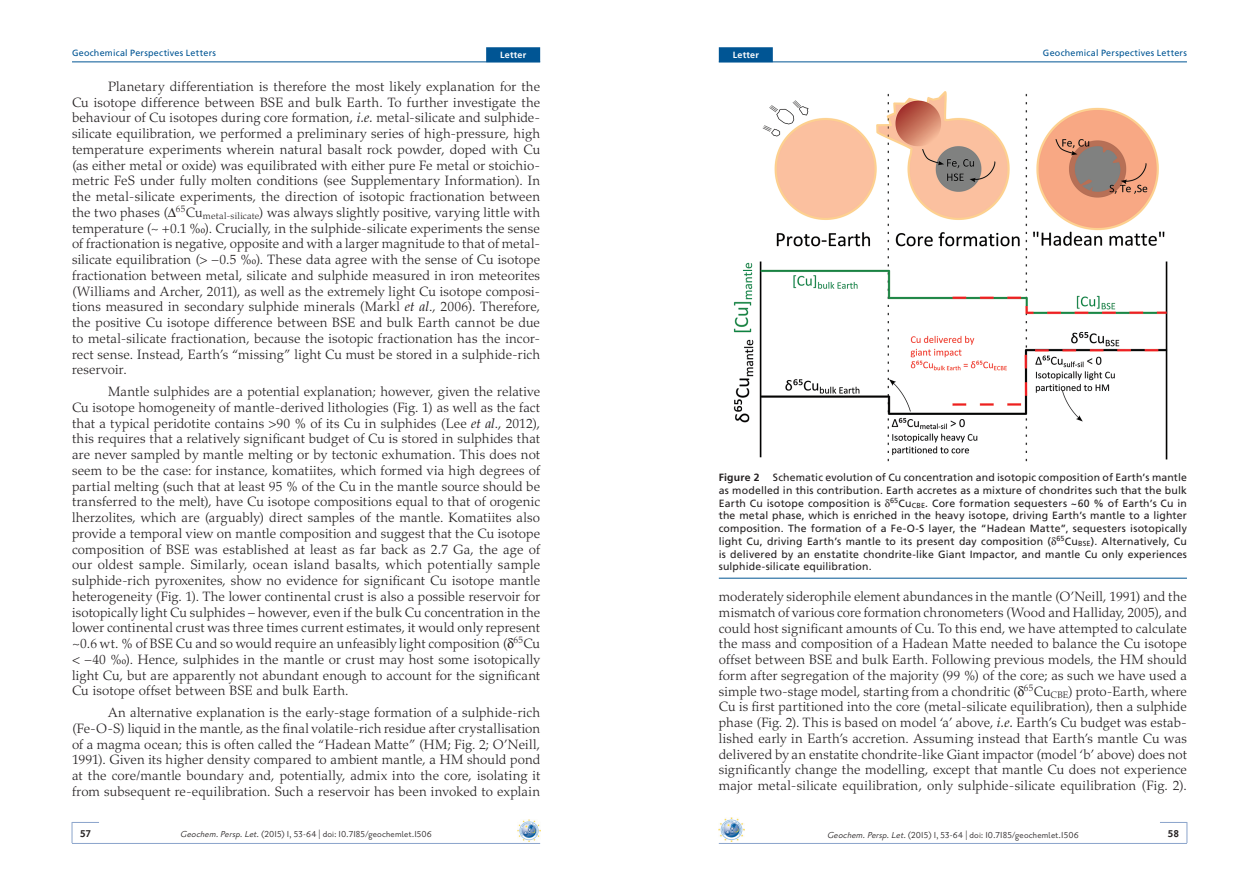
<style>
.page{position:relative;width:1259px;height:893px;background:#fff}
.page>*{position:absolute;margin:0;border:0;box-sizing:border-box;transform-origin:0 0}
.Texte_courant{font:300 13.5px/15.8px "Palatino LT";letter-spacing:.01em;color:#231f20;text-align:justify}
.t1{font:700 12px "Priori San";color:#231f20}
._5aa_Figure___trame{font:10.5px/12.8px "Frutiger LT";letter-spacing:.015em;color:#231f20;text-align:justify}
.t2{font:10.5px "Priori San";letter-spacing:.015em;color:#231f20}
.t3{font:9px "Frutiger LT";letter-spacing:.025em;color:#005594}
.t4{font:700 9px "Frutiger LT";letter-spacing:.025em;color:#fff}
.s1{font-weight:400;font-style:italic}
.s2{font-weight:700}
.s3{font-style:italic}
</style>
<div class="page">
<hr style="left:72px;top:62px;width:468px;height:1px;background:#005594">
<div style="left:486px;top:47px;width:54px;height:15px;background:#005594"></div>
<hr style="left:719px;top:62px;width:468px;height:1px;background:#005594">
<div style="left:719px;top:47px;width:54px;height:15px;background:#005594"></div>
<hr style="left:72px;top:843px;width:468px;height:1px;background:#8aa4cb">
<svg style="left:72px;top:822px;width:27px;height:21px"></svg>
<hr style="left:719px;top:843px;width:468px;height:1px;background:#8aa4cb">
<svg style="left:1160px;top:822px;width:27px;height:21px"></svg>
<img style="left:517px;top:819px;width:23px;height:23px">
<img style="left:719px;top:817px;width:25px;height:25px">
<hr style="left:719px;top:578px;width:468px;height:1px;background:#005594">
<img style="left:733px;top:91px;width:435px;height:371px">
<p class="t3" style="left:72px;top:48px;width:146px">Geochemical Perspectives Letters</p>
<p class="t4" style="left:500px;top:49px;width:28px">Letter</p>
<p class="t4" style="left:732px;top:49px;width:28px">Letter</p>
<p class="t3" style="left:1043px;top:48px;width:146px">Geochemical Perspectives Letters</p>
<p class="Texte_courant" style="left:72px;top:79px;width:470px;text-indent:36px">Planetary differentiation is therefore the most likely explanation for the Cu isotope difference between BSE and bulk Earth. To further investigate the behaviour of Cu isotopes during core formation, <span class="s1">i.e.</span> metal-silicate and sulphide&shy;silicate equilibration, we performed a preliminary series of high-pressure, high temperature experiments wherein natural basalt rock powder, doped with Cu (as either metal or oxide) was equilibrated with either pure Fe metal or stoichio&shy;metric FeS under fully molten conditions (see Supplementary Information). In the metal-silicate experiments, the direction of isotopic fractionation between the two phases ( <sup>65</sup>Cu<sub>metal-silicate</sub>) was always slightly positive, varying little with temperature (~ +0.1 ‰). Crucially, in the sulphide-silicate experiments the sense of fractionation is negative, opposite and with a larger magnitude to that of metal&shy;silicate equilibration (&gt; –0.5 ‰). These data agree with the sense of Cu isotope fractionation between metal, silicate and sulphide measured in iron meteorites (Williams and Archer, 2011), as well as the extremely light Cu isotope composi&shy;tions measured in secondary sulphide minerals (Markl <span class="s1">et al</span>., 2006). Therefore, the positive Cu isotope difference between BSE and bulk Earth cannot be due to metal-silicate fractionation, because the isotopic fractionation has the incor&shy;rect sense. Instead, Earth’s “missing” light Cu must be stored in a sulphide-rich reservoir.</p>
<p class="Texte_courant" style="left:72px;top:384px;width:470px;text-indent:36px">Mantle sulphides are a potential explanation; however, given the relative Cu isotope homogeneity of mantle-derived lithologies (Fig. 1) as well as the fact that a typical peridotite contains &gt;90 % of its Cu in sulphides (Lee <span class="s1">et al</span>., 2012), this requires that a relatively significant budget of Cu is stored in sulphides that are never sampled by mantle melting or by tectonic exhumation. This does not seem to be the case: for instance, komatiites, which formed via high degrees of partial melting (such that at least 95 % of the Cu in the mantle source should be transferred to the melt), have Cu isotope compositions equal to that of orogenic lherzolites, which are (arguably) direct samples of the mantle. Komatiites also provide a temporal view on mantle composition and suggest that the Cu isotope composition of BSE was established at least as far back as 2.7 Ga, the age of our oldest sample. Similarly, ocean island basalts, which potentially sample sulphide-rich pyroxenites, show no evidence for significant Cu isotope mantle heterogeneity (Fig. 1). The lower continental crust is also a possible reservoir for isotopically light Cu sulphides – however, even if the bulk Cu concentration in the lower continental crust was three times current estimates, it would only represent ~0.6 wt. % of BSE Cu and so would require an unfeasibly light composition ( <sup>65</sup>Cu &lt; –40 ‰). Hence, sulphides in the mantle or crust may host some isotopically light Cu, but are apparently not abundant enough to account for the significant Cu isotope offset between BSE and bulk Earth.</p>
<p class="Texte_courant" style="left:72px;top:705px;width:470px;text-indent:36px">An alternative explanation is the early-stage formation of a sulphide-rich (Fe-O-S) liquid in the mantle, as the final volatile-rich residue after crystallisation of a magma ocean; this is often called the “Hadean Matte” (HM; Fig. 2; O’Neill, 1991). Given its higher density compared to ambient mantle, a HM should pond at the core/mantle boundary and, potentially, admix into the core, isolating it from subsequent re-equilibration. Such a reservoir has been invoked to explain</p>
<p class="_5aa_Figure___trame" style="left:719px;top:471px;width:470px"><span class="s2">Figure 2</span> Schematic evolution of Cu concentration and isotopic composition of Earth’s mantle as modelled in this contribution. Earth accretes as a mixture of chondrites such that the bulk Earth Cu isotope composition is <sup>65</sup>Cu<sub>CBE</sub>. Core formation sequesters ~60 % of Earth’s Cu in the metal phase, which is enriched in the heavy isotope, driving Earth’s mantle to a lighter composition. The formation of a Fe-O-S layer, the “Hadean Matte”, sequesters isotopically light Cu, driving Earth’s mantle to its present day composition ( <sup>65</sup>Cu<sub>BSE</sub>). Alternatively, Cu is delivered by an enstatite chondrite-like Giant Impactor, and mantle Cu only experiences sulphide-silicate equilibration.</p>
<p class="Texte_courant" style="left:719px;top:589px;width:470px">moderately siderophile element abundances in the mantle (O’Neill, 1991) and the mismatch of various core formation chronometers (Wood and Halliday, 2005), and could host significant amounts of Cu. To this end, we have attempted to calculate the mass and composition of a Hadean Matte needed to balance the Cu isotope offset between BSE and bulk Earth. Following previous models, the HM should form after segregation of the majority (99 %) of the core; as such we have used a simple two-stage model, starting from a chondritic ( <sup>65</sup>Cu<sub>CBE</sub>) proto-Earth, where Cu is first partitioned into the core (metal-silicate equilibration), then a sulphide phase (Fig. 2). This is based on model ‘a’ above, <span class="s1">i.e.</span> Earth’s Cu budget was estab&shy;lished early in Earth’s accretion. Assuming instead that Earth’s mantle Cu was delivered by an enstatite chondrite-like Giant impactor (model ‘b’ above) does not significantly change the modelling, except that mantle Cu does not experience major metal-silicate equilibration, only sulphide-silicate equilibration (Fig. 2).</p>
<p class="t1" style="left:80px;top:827px;width:12px">57</p>
<p class="t2" style="left:180px;top:828px;width:253px"><span class="s3">Geochem.Persp.Let</span>. (2015) 1, 53-64 | doi: 10.7185/geochemlet.1506</p>
<p class="t2" style="left:827px;top:829px;width:253px"><span class="s3">Geochem.Persp.Let</span>. (2015) 1, 53-64 | doi: 10.7185/geochemlet.1506</p>
<p class="t1" style="left:1167px;top:827px;width:13px">58</p>
</div>
